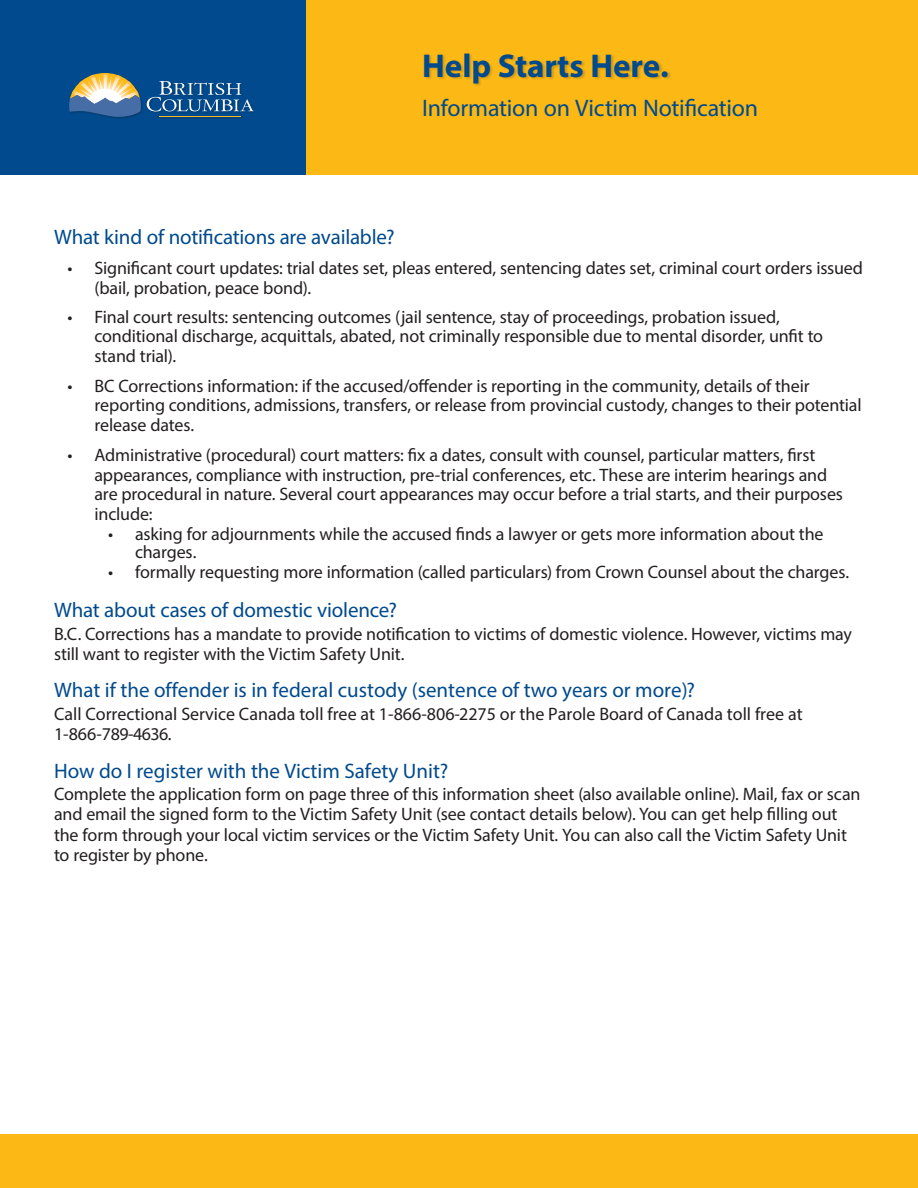
<style>
.page{position:relative;width:918px;height:1188px;background:#fff}
.page>*{position:absolute;margin:0;border:0;box-sizing:border-box;transform-origin:0 0}
.t1{font:700 33px "Myriad Pro";color:#004a8d}
.SubTitle{font:24px "Myriad Pro";letter-spacing:-.01em;color:#004a8d}
.Body{font:21px "Myriad Pro";color:#004a8d}
.Heading{font:21px "Myriad Pro";letter-spacing:-.01em;color:#004a8d}
.Body-2{font:18px/19.5px "Myriad Pro";letter-spacing:-.01em;color:#231f20}
</style>
<div class="page">
<div style="left:0;top:0;width:918px;height:176px;background:#fcb814"></div>
<div style="left:0;top:0;width:306px;height:176px;background:#004a8d"></div>
<div style="left:0;top:1134px;width:918px;height:54px;background:#fcb814"></div>
<div style="left:425px;top:53px;width:246px;height:34px;background:#231f20;opacity:.2"></div>
<div style="left:69px;top:73px;width:187px;height:46px;background:#231f20;opacity:.25"></div>
<hr style="left:159px;top:116px;width:82px;height:1px;background:#fcb814">
<svg style="left:147px;top:81px;width:107px;height:30px"></svg>
<svg style="left:69px;top:73px;width:72px;height:44px"></svg>
<p class="t1" style="left:422px;top:44px;width:248px">Help Starts Here.</p>
<p class="SubTitle" style="left:422px;top:94px;width:337px">Information on Victim Notification</p>
<p class="Heading" style="left:54px;top:224px;width:342px">What kind of notifications are available?</p>
<p class="Body-2" style="left:94px;top:258px;width:770px;text-indent:-27px">• Significant court updates: trial dates set, pleas entered, sentencing dates set, criminal court orders issued (bail, probation, peace bond).</p>
<p class="Body-2" style="left:94px;top:306px;width:730px;text-indent:-27px">• Final court results: sentencing outcomes (jail sentence, stay of proceedings, probation issued, conditional discharge, acquittals, abated, not criminally responsible due to mental disorder, unfit to stand trial).</p>
<p class="Body-2" style="left:94px;top:376px;width:769px;text-indent:-27px">• BC Corrections information: if the accused/offender is reporting in the community, details of their reporting conditions, admissions, transfers, or release from provincial custody, changes to their potential release dates.</p>
<p class="Body-2" style="left:94px;top:445px;width:750px;text-indent:-27px">• Administrative (procedural) court matters: fix a dates, consult with counsel, particular matters, first appearances, compliance with instruction, pre-trial conferences, etc. These are interim hearings and are procedural in nature. Several court appearances may occur before a trial starts, and their purposes include:</p>
<p class="Body-2" style="left:135px;top:524px;width:690px;line-height:18px;text-indent:-27px">• asking for adjournments while the accused finds a lawyer or gets more information about the charges.</p>
<p class="Body-2" style="left:108px;top:562px;width:743px">• formally requesting more information (called particulars) from Crown Counsel about the charges.</p>
<p class="Body" style="left:54px;top:597px;width:345px">What about cases of domestic violence?</p>
<p class="Body-2" style="left:54px;top:623px;width:799px;line-height:20.2px">B.C. Corrections has a mandate to provide notification to victims of domestic violence. However, victims may still want to register with the Victim Safety Unit.</p>
<p class="Body" style="left:54px;top:677px;width:642px">What if the offender is in federal custody (sentence of two years or more)?</p>
<p class="Body-2" style="left:54px;top:703px;width:750px;line-height:20.2px">Call Correctional Service Canada toll free at 1-866-806-2275 or the Parole Board of Canada toll free at<br>1-866-789-4636.</p>
<p class="Body" style="left:54px;top:758px;width:396px">How do I register with the Victim Safety Unit?</p>
<p class="Body-2" style="left:54px;top:784px;width:808px;line-height:20.2px">Complete the application form on page three of this information sheet (also available online). Mail, fax or scan and email the signed form to the Victim Safety Unit (see contact details below). You can get help filling out the form through your local victim services or the Victim Safety Unit. You can also call the Victim Safety Unit to register by phone.</p>
</div>
